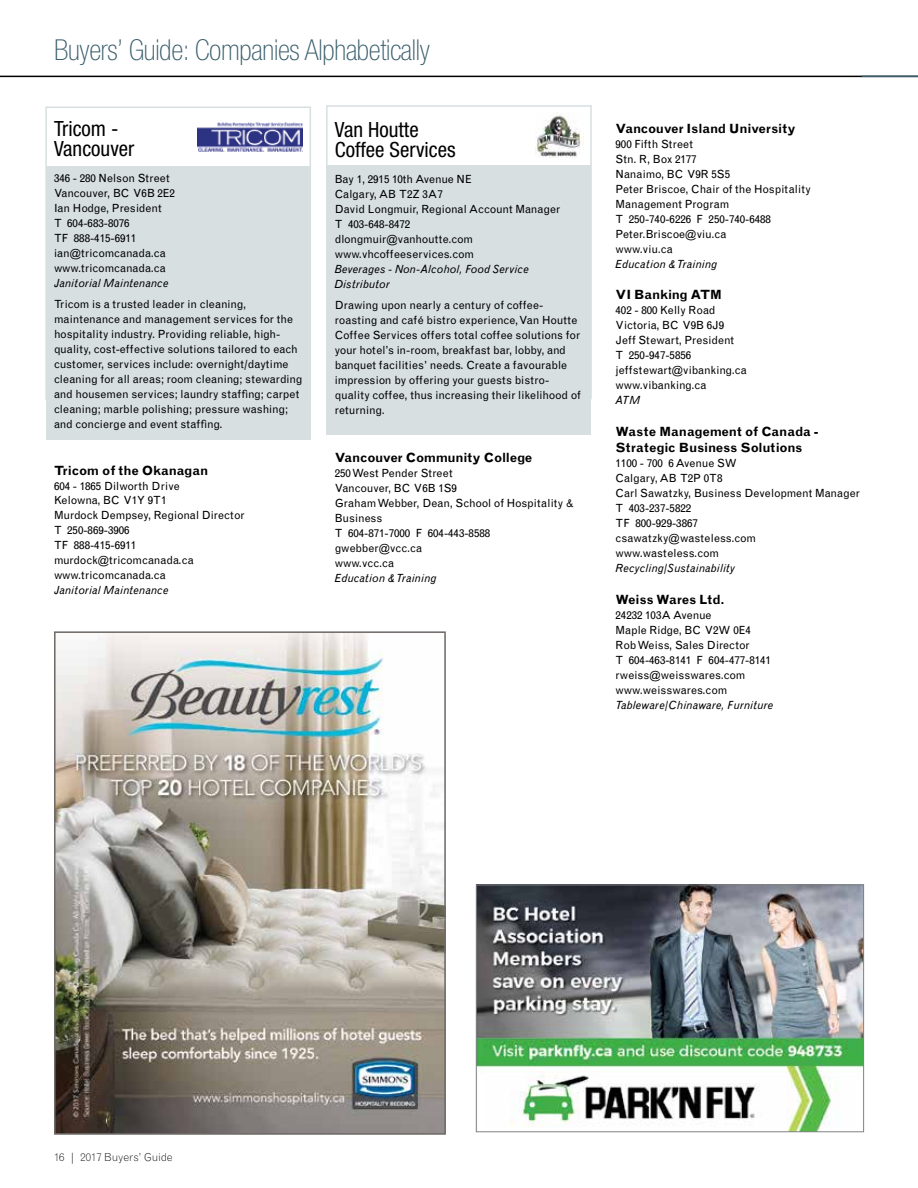
<style>
.page{position:relative;width:918px;height:1188px;background:#fff}
.page>*{position:absolute;margin:0;border:0;box-sizing:border-box;transform-origin:0 0}
.t1{font:100 condensed 28.95px "Helvetica Neue LT Std";letter-spacing:-.01em;color:#395d6b}
.t2{font:condensed 21px/20.1px "Helvetica Neue LT Std";color:#000}
.t3{font:700 12.75px/16.5px "Grotesque MT Std";letter-spacing:-.005em;color:#000}
.t4{font:700 12.75px "Grotesque MT Std";letter-spacing:-.025em;color:#000}
.t5{font:11.25px/15px "Grotesque MT Std";color:#000}
.t6{font:italic 11.25px/15px "Grotesque MT Std";color:#000}
.t7{font:300 10.95px "Grotesque MT Std";color:#000}
</style>
<div class="page">
<div style="left:46px;top:166px;width:264px;height:274px;background:#d7dfe1"></div>
<div style="left:45px;top:106px;width:266px;height:294px;border:2px solid #d7dfe1"></div>
<div style="left:327px;top:165px;width:264px;height:270px;background:#d7dfe1"></div>
<div style="left:326px;top:105px;width:266px;height:294px;border:2px solid #d7dfe1"></div>
<img style="left:197px;top:122px;width:105px;height:30px">
<img style="left:57px;top:634px;width:386px;height:498px">
<div style="left:54px;top:631px;width:392px;height:504px;border:2px solid #706b67"></div>
<hr style="left:0;top:76px;width:918px;height:1px;background:#000">
<img style="left:478px;top:887px;width:384px;height:243px">
<div style="left:476px;top:885px;width:388px;height:247px;border:1px solid #808285"></div>
<img style="left:536px;top:113px;width:47px;height:44px">
<hr style="left:862px;top:76px;width:56px;height:1px;background:#395d6b">
<h1 class="t1" style="left:54px;top:34px;width:378px">Buyers’ Guide: Companies Alphabetically</h1>
<h2 class="t2" style="left:54px;top:119px;width:82px">Tricom -<br>Vancouver</h2>
<p class="t5" style="left:54px;top:171px;width:123px">346 - 280 Nelson Street<br>Vancouver, BC V6B 2E2<br>Ian Hodge, President<br>T 604-683-8076<br>TF 888-415-6911 ian@tricomcanada.ca www.tricomcanada.ca</p>
<p class="t6" style="left:54px;top:276px;width:116px">Janitorial Maintenance</p>
<p class="t5" style="left:54px;top:297px;width:250px">Tricom is a trusted leader in cleaning, maintenance and management services for the hospitality industry. Providing reliable, high&shy;quality, cost-effective solutions tailored to each customer, services include: overnight/daytime cleaning for all areas; room cleaning; stewarding and housemen services; laundry staffing; carpet cleaning; marble polishing; pressure washing; and concierge and event staffing.</p>
<p class="t3" style="left:54px;top:462px;width:156px">Tricom of the Okanagan</p>
<p class="t5" style="left:54px;top:478px;width:192px">604 - 1865 Dilworth Drive<br>Kelowna, BC V1Y 9T1<br>Murdock Dempsey, Regional Director<br>T 250-869-3906<br>TF 888-415-6911 murdock@tricomcanada.ca www.tricomcanada.ca</p>
<p class="t6" style="left:54px;top:583px;width:116px">Janitorial Maintenance</p>
<h2 class="t2" style="left:335px;top:119px;width:122px">Van Houtte<br>Coffee Services</h2>
<p class="t5" style="left:335px;top:172px;width:227px">Bay 1, 2915 10th Avenue NE<br>Calgary, AB T2Z 3A7<br>David Longmuir, Regional Account Manager<br>T 403-648-8472<br>dlongmuir@vanhoutte.com www.vhcoffeeservices.com</p>
<p class="t6" style="left:335px;top:262px;width:195px">Beverages - Non-Alcohol, Food Service<br>Distributor</p>
<p class="t5" style="left:335px;top:298px;width:247px">Drawing upon nearly a century of coffee&shy;roasting and café bistro experience, Van Houtte Coffee Services offers total coffee solutions for your hotel’s in-room, breakfast bar, lobby, and banquet facilities’ needs. Create a favourable impression by offering your guests bistro&shy;quality coffee, thus increasing their likelihood of returning.</p>
<p class="t4" style="left:335px;top:450px;width:199px">Vancouver Community College</p>
<p class="t5" style="left:335px;top:466px;width:240px">250 West Pender Street<br>Vancouver, BC V6B 1S9<br>Graham Webber, Dean, School of Hospitality &amp;<br>Business<br>T 604-871-7000 F 604-443-8588 gwebber@vcc.ca<br>www.vcc.ca</p>
<p class="t6" style="left:335px;top:571px;width:103px">Education &amp; Training</p>
<p class="t3" style="left:616px;top:120px;width:182px">Vancouver Island University</p>
<p class="t5" style="left:616px;top:136px;width:197px">900 Fifth Street<br>Stn. R, Box 2177<br>Nanaimo, BC V9R 5S5<br>Peter Briscoe, Chair of the Hospitality<br>Management Program<br>T 250-740-6226 F 250-740-6488<br>Peter.Briscoe@viu.ca<br>www.viu.ca</p>
<p class="t6" style="left:616px;top:256px;width:103px">Education &amp; Training</p>
<p class="t4" style="left:616px;top:287px;width:108px">VI Banking ATM</p>
<p class="t5" style="left:616px;top:303px;width:133px">402 - 800 Kelly Road<br>Victoria, BC V9B 6J9<br>Jeff Stewart, President<br>T 250-947-5856 jeffstewart@vibanking.ca www.vibanking.ca</p>
<p class="t6" style="left:616px;top:393px;width:26px">ATM</p>
<p class="t3" style="left:616px;top:423px;width:205px">Waste Management of Canada -<br>Strategic Business Solutions</p>
<p class="t5" style="left:616px;top:456px;width:246px">1100 - 700 6 Avenue SW<br>Calgary, AB T2P 0T8<br>Carl Sawatzky, Business Development Manager<br>T 403-237-5822<br>TF 800-929-3867<br>csawatzky@wasteless.com www.wasteless.com</p>
<p class="t6" style="left:616px;top:561px;width:121px">Recycling/Sustainability</p>
<p class="t3" style="left:616px;top:591px;width:110px">Weiss Wares Ltd.</p>
<p class="t5" style="left:616px;top:607px;width:157px">24232 103A Avenue<br>Maple Ridge, BC V2W 0E4<br>Rob Weiss, Sales Director<br>T 604-463-8141 F 604-477-8141 rweiss@weisswares.com www.weisswares.com</p>
<p class="t6" style="left:616px;top:697px;width:159px">Tableware/Chinaware, Furniture</p>
<p class="t7" style="left:54px;top:1151px;width:120px">16 | 2017 Buyers’ Guide</p>
</div>
